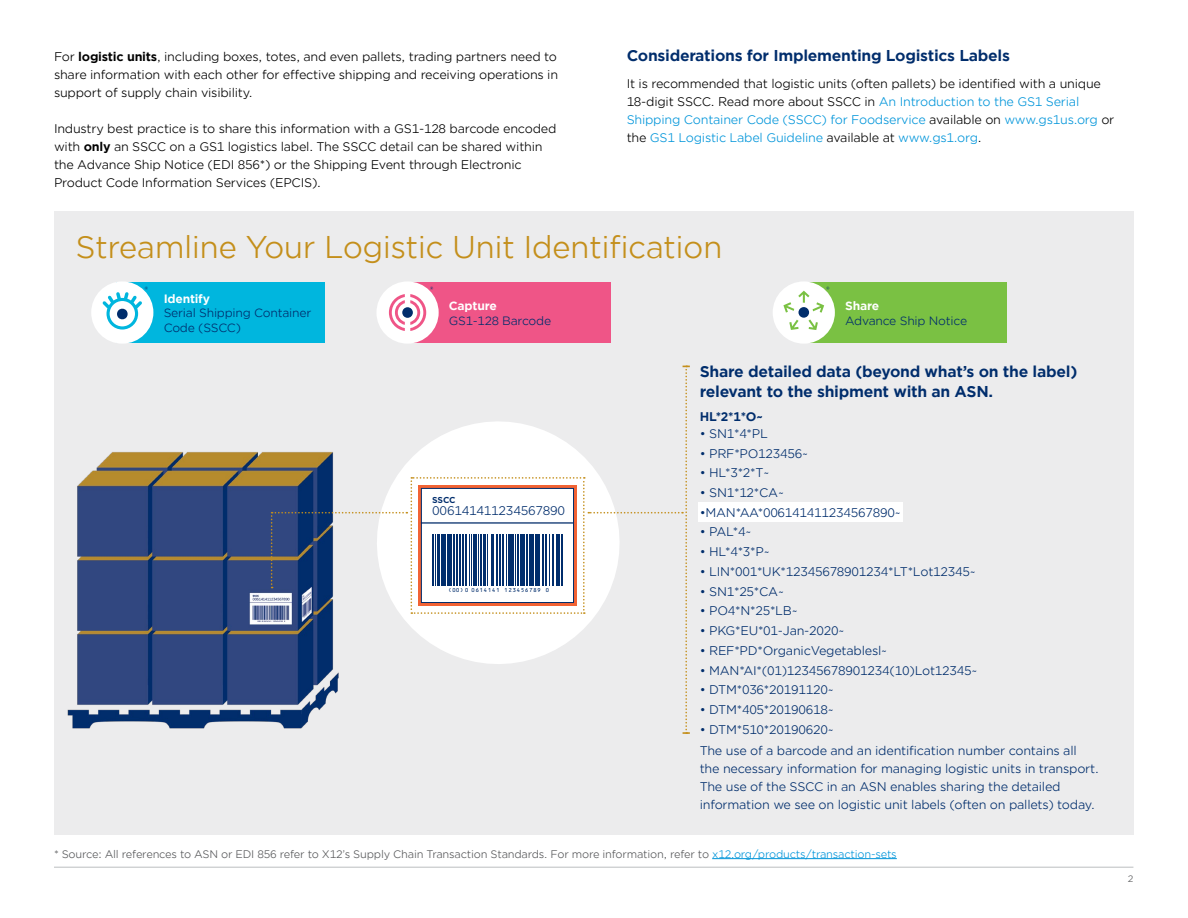
<style>
.page{position:relative;width:1188px;height:918px;background:#fff}
.page>*{position:absolute;margin:0;border:0;box-sizing:border-box;transform-origin:0 0}
.t1{font:30px "Gotham Office";letter-spacing:-.02em;color:#c48f1b}
.t2{font:700 15px/19.5px "Gotham Office";letter-spacing:-.02em;color:#002d6c}
.t3{font:12.15px "Gotham Office";letter-spacing:-.02em;color:#002d6c}
.t4{font:12px/18px "Gotham Office";letter-spacing:-.02em;color:#000}
.t5{font:12px/18px "Gotham Office";letter-spacing:-.02em;color:#002d6c}
.t6{font:700 12px "Gotham Office";color:#002d6c}
.t7{font:11.55px/14.9px "Gotham Office";letter-spacing:-.02em;color:#002d6c}
.t8{font:700 11.55px "Gotham Office";letter-spacing:-.02em;color:#fff}
.t9{font:10.5px "Gotham Office";letter-spacing:-.02em;color:#58595b}
.t10{font:9px "Gotham Office";color:#58595b}
.t11{font:700 8.25px "Gotham Office";color:#002d6c}
.t12{font:5.4px "OCRB Std";letter-spacing:.05em;color:#002d6c}
.s1{font-weight:700}
.s2{color:#0095da}
</style>
<div class="page">
<hr style="left:54px;top:867px;width:1079px;height:1px;background:#bcbec0">
<div style="left:54px;top:212px;width:1080px;height:623px;background:#ececed"></div>
<div style="left:698px;top:502px;width:204px;height:20px;background:#fff"></div>
<img style="left:67px;top:452px;width:204px;height:277px">
<div style="left:117px;top:282px;width:208px;height:61px;background:#00b6de"></div>
<div style="left:91px;top:281px;width:62px;height:63px;background:#fff;border-radius:50%"></div>
<svg style="left:103px;top:287px;width:45px;height:43px"></svg>
<div style="left:402px;top:282px;width:208px;height:61px;background:#ef5587"></div>
<div style="left:376px;top:281px;width:63px;height:63px;background:#fff;border-radius:50%"></div>
<svg style="left:389px;top:287px;width:44px;height:44px"></svg>
<div style="left:798px;top:282px;width:209px;height:61px;background:#7ac143"></div>
<div style="left:773px;top:281px;width:62px;height:63px;background:#fff;border-radius:50%"></div>
<svg style="left:789px;top:320px;width:10px;height:10px"></svg>
<svg style="left:808px;top:319px;width:10px;height:11px"></svg>
<div style="left:799px;top:307px;width:10px;height:11px;background:#002d6c;border-radius:50%"></div>
<svg style="left:783px;top:287px;width:46px;height:26px"></svg>
<svg style="left:271px;top:366px;width:419px;height:368px"></svg>
<hr style="left:712px;top:858px;width:185px;height:1px;background:#0095da">
<p class="t4" style="left:54px;top:47px;width:506px;text-align:justify">For <span class="s1">logistic units</span>, including boxes, totes, and even pallets, trading partners need to share information with each other for effective shipping and receiving operations in support of supply chain visibility.</p>
<p class="t4" style="left:54px;top:119px;width:504px">Industry best practice is to share this information with a GS1-128 barcode encoded with <span class="s1">only</span> an SSCC on a GS1 logistics label. The SSCC detail can be shared within the Advance Ship Notice (EDI 856*) or the Shipping Event through Electronic Product Code Information Services (EPCIS).</p>
<p class="t2" style="left:627px;top:46px;width:385px">Considerations for Implementing Logistics Labels</p>
<p class="t4" style="left:627px;top:74px;width:489px">It is recommended that logistic units (often pallets) be identified with a unique 18-digit SSCC. Read more about SSCC in <span class="s2">An Introduction to the GS1 Serial Shipping Container Code (SSCC) for Foodservice</span> available on <span class="s2">www.gs1us.org</span> or the <span class="s2">GS1 Logistic Label Guideline</span> available at <span class="s2">www.gs1.org</span>.</p>
<h1 class="t1" style="left:76px;top:227px;width:648px">Streamline Your Logistic Unit Identification</h1>
<p class="t8" style="left:164px;top:290px;width:48px">Identify</p>
<p class="t7" style="left:164px;top:305px;width:149px">Serial Shipping Container<br>Code (SSCC)</p>
<p class="t8" style="left:449px;top:298px;width:49px">Capture</p>
<p class="t7" style="left:449px;top:313px;width:104px">GS1-128 Barcode</p>
<p class="t8" style="left:845px;top:298px;width:35px">Share</p>
<p class="t7" style="left:845px;top:313px;width:124px">Advance Ship Notice</p>
<p class="t11" style="left:432px;top:494px;width:25px">SSCC</p>
<p class="t3" style="left:432px;top:503px;width:134px">006141411234567890</p>
<p class="t12" style="left:448px;top:587px;width:103px">(00) 0 0614141 123456789 0</p>
<p class="t2" style="left:700px;top:362px;width:379px">Share detailed data (beyond what’s on the label) relevant to the shipment with an ASN.</p>
<p class="t6" style="left:700px;top:409px;width:65px">HL*2*1*O~</p>
<p class="t5" style="left:700px;top:424px;width:70px">• SN1*4*PL</p>
<p class="t5" style="left:700px;top:444px;width:110px">• PRF*PO123456~</p>
<p class="t5" style="left:700px;top:464px;width:71px">• HL*3*2*T~</p>
<p class="t5" style="left:700px;top:483px;width:86px">• SN1*12*CA~</p>
<p class="t5" style="left:700px;top:503px;width:202px">•MAN*AA*006141411234567890~</p>
<p class="t5" style="left:700px;top:523px;width:53px">• PAL*4~</p>
<p class="t5" style="left:700px;top:543px;width:71px">• HL*4*3*P~</p>
<p class="t5" style="left:700px;top:562px;width:278px">• LIN*001*UK*12345678901234*LT*Lot12345~</p>
<p class="t5" style="left:700px;top:582px;width:86px">• SN1*25*CA~</p>
<p class="t5" style="left:700px;top:602px;width:99px">• PO4*N*25*LB~</p>
<p class="t5" style="left:700px;top:621px;width:146px">• PKG*EU*01-Jan-2020~</p>
<p class="t5" style="left:700px;top:641px;width:189px">• REF*PD*OrganicVegetablesl~</p>
<p class="t5" style="left:700px;top:661px;width:279px">• MAN*AI*(01)12345678901234(10)Lot12345~</p>
<p class="t5" style="left:700px;top:681px;width:135px">• DTM*036*20191120~</p>
<p class="t5" style="left:700px;top:700px;width:135px">• DTM*405*20190618~</p>
<p class="t5" style="left:700px;top:719px;width:379px;line-height:21.3px">• DTM*510*20190620~<br>The use of a barcode and an identification number contains all</p>
<p class="t5" style="left:700px;top:759px;width:401px">the necessary information for managing logistic units in transport.<br>The use of the SSCC in an ASN enables sharing the detailed information we see on logistic unit labels (often on pallets) today.</p>
<p class="t9" style="left:54px;top:847px;width:844px">* Source: All references to ASN or EDI 856 refer to X12’s Supply Chain Transaction Standards. For more information, refer to <span class="s2">x12.org/products/transaction-sets</span></p>
<p class="t10" style="left:1128px;top:873px;width:7px">2</p>
</div>
